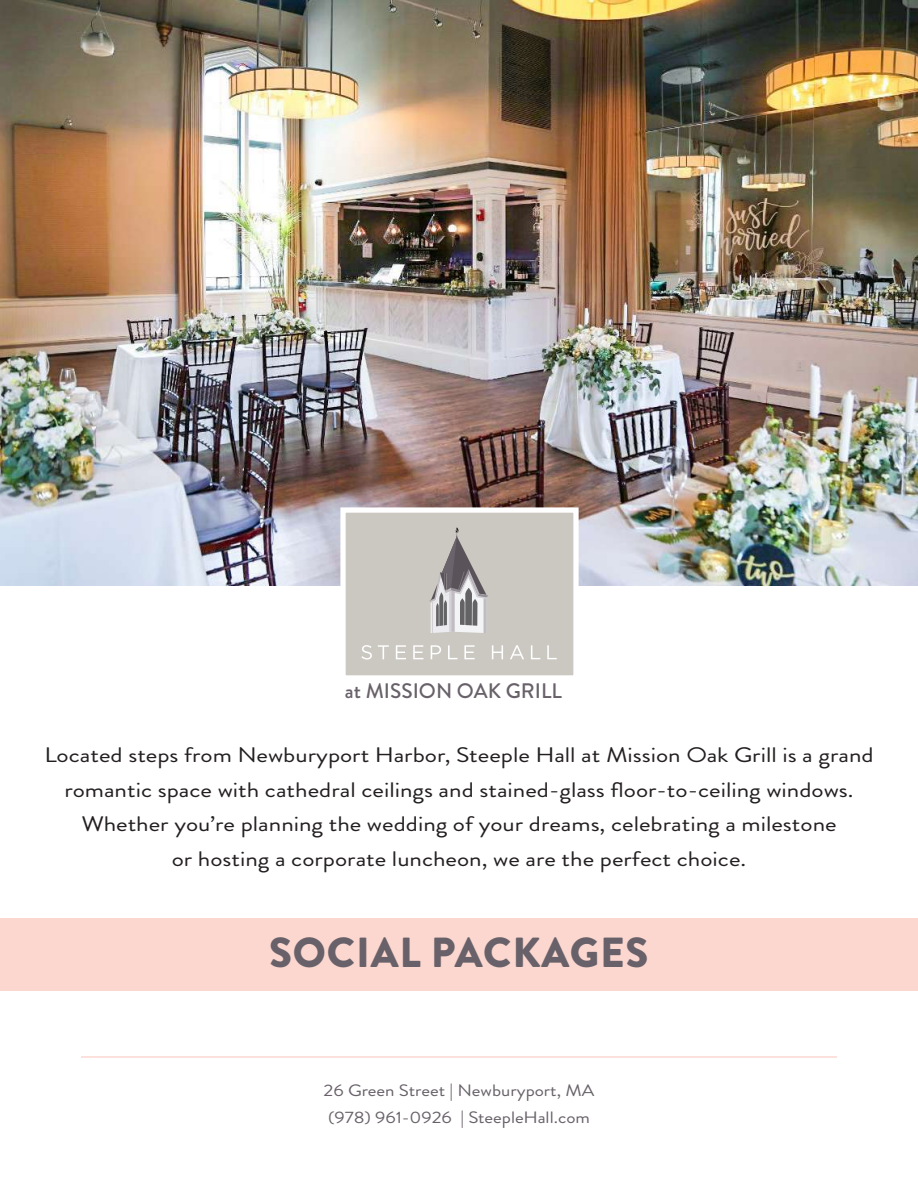
<style>
.page{position:relative;width:918px;height:1188px;background:#fff}
.page>*{position:absolute;margin:0;border:0;box-sizing:border-box;transform-origin:0 0}
.t1{font:900 42px "Brandon Grotesque";letter-spacing:.02em;color:#686169}
.t2{font:21px/34.7px "Brandon Grotesque";color:#231f20;text-align:center;scale:1.2 1}
.t3{font:500 21px "Brandon Grotesque";color:#686169}
.t4{font:16.5px/27px "Brandon Grotesque";color:#686169;scale:1.15 1}
</style>
<div class="page">
<img style="left:0;top:0;width:918px;height:585px">
<div style="left:0;top:918px;width:918px;height:73px;background:#fcd7d0"></div>
<hr style="left:81px;top:1056px;width:756px;height:2px;background:#fcd7d0">
<div style="left:343px;top:510px;width:233px;height:168px;background:#cbc8c2"></div>
<svg style="left:361px;top:645px;width:11px;height:15px"></svg>
<svg style="left:378px;top:645px;width:11px;height:14px"></svg>
<svg style="left:396px;top:645px;width:10px;height:14px"></svg>
<svg style="left:413px;top:645px;width:10px;height:14px"></svg>
<svg style="left:431px;top:645px;width:10px;height:14px"></svg>
<svg style="left:448px;top:645px;width:9px;height:14px"></svg>
<svg style="left:464px;top:645px;width:11px;height:14px"></svg>
<svg style="left:492px;top:645px;width:11px;height:14px"></svg>
<svg style="left:510px;top:645px;width:14px;height:14px"></svg>
<svg style="left:531px;top:645px;width:9px;height:14px"></svg>
<svg style="left:547px;top:645px;width:10px;height:14px"></svg>
<svg style="left:429px;top:528px;width:59px;height:105px"></svg>
<div style="left:340px;top:507px;width:239px;height:174px;border:5px solid #fff"></div>
<p class="t3" style="left:345px;top:676px;width:219px">at MISSION OAK GRILL</p>
<p class="t2" style="left:44px;top:738px;width:693px">Located steps from Newburyport Harbor, Steeple Hall at Mission Oak Grill is a grand romantic space with cathedral ceilings and stained-glass floor-to-ceiling windows.<br>Whether you’re planning the wedding of your dreams, celebrating a milestone<br>or hosting a corporate luncheon, we are the perfect choice.</p>
<h1 class="t1" style="left:269px;top:923px;width:381px">SOCIAL PACKAGES</h1>
<p class="t4" style="left:324px;top:1077px;width:237px">26 Green Street | Newburyport, MA (978) 961-0926 | SteepleHall.com</p>
</div>
